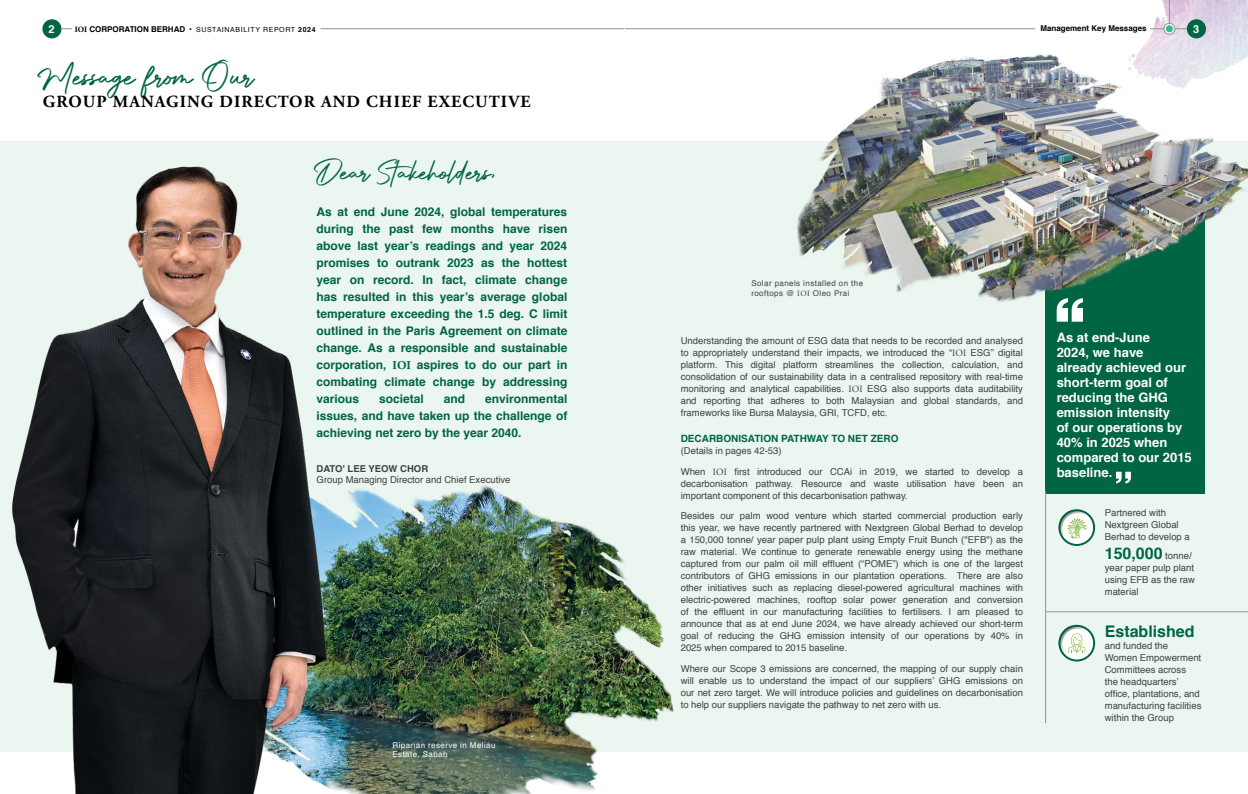
<style>
.page{position:relative;width:1248px;height:794px;background:#fff}
.page>*{position:absolute;margin:0;border:0;box-sizing:border-box;transform-origin:0 0}
.t1{font:40px "Authentic Signature";color:#006543}
.t2{font:35px "Authentic Signature";color:#006543}
.t3{font:700 17px "Adobe Garamond Pro";letter-spacing:.065em;color:#000}
.t4{font:700 16px "Helvetica";color:#006543}
.t5{font:700 13px/15px "Helvetica";color:#fff}
.t6{font:700 12px/17px "Helvetica";color:#006543;text-align:justify}
.t7{font:700 11px "Helvetica";color:#fff}
.t8{font:700 10px "Helvetica";color:#006543}
.t9{font:9.5px/12px "Helvetica";color:#414042;text-align:justify}
.t10{font:700 9.5px "Helvetica";color:#414042}
.t11{font:8px/9.6px "Helvetica";letter-spacing:.05em;color:#414042}
.t12{font:8px/9.6px "Helvetica";letter-spacing:.05em;color:#fff}
.t13{font:700 8px "Helvetica";color:#000}
.t14{font:7px "Helvetica";letter-spacing:.09em;color:#000}
.s1{font-family:"Adobe Garamond Pro";font-weight:700;font-size:8px}
.s2{font-weight:700;font-size:8px}
.s3{font-weight:700}
.s4{font-family:"Adobe Garamond Pro"}
.s5{font-weight:400;font-size:9.5px;color:#414042}
</style>
<div class="page">
<div style="left:0;top:141px;width:1247px;height:610px;background:#eaf6ef"></div>
<div style="left:1045px;top:197px;width:159px;height:297px;background:#006543"></div>
<img style="left:796px;top:54px;width:451px;height:287px">
<img style="left:339px;top:485px;width:345px;height:309px">
<img style="left:0;top:166px;width:339px;height:628px">
<svg style="left:1056px;top:298px;width:26px;height:24px"></svg>
<svg style="left:1116px;top:472px;width:14px;height:11px"></svg>
<hr style="left:1045px;top:611px;width:202px;height:1px;background:#939598">
<hr style="left:1045px;top:491px;width:1px;height:232px;background:#939598">
<svg style="left:1058px;top:509px;width:37px;height:37px"></svg>
<div style="left:1058px;top:509px;width:37px;height:37px;border:4px solid #000;border-radius:50%"></div>
<div style="left:1058px;top:509px;width:36px;height:37px;border:2px solid #006543;border-radius:50%"></div>
<svg style="left:1067px;top:518px;width:19px;height:20px"></svg>
<svg style="left:1058px;top:625px;width:37px;height:36px"></svg>
<div style="left:1058px;top:625px;width:37px;height:36px;border:4px solid #000;border-radius:50%"></div>
<div style="left:1058px;top:625px;width:36px;height:36px;border:2px solid #006543;border-radius:50%"></div>
<svg style="left:1068px;top:633px;width:17px;height:20px"></svg>
<img style="left:1096px;top:0;width:151px;height:111px">
<hr style="left:624px;top:28px;width:411px;height:1px;background:#939598">
<svg style="left:1168px;top:0;width:1px;height:23px"></svg>
<hr style="left:1149px;top:28px;width:39px;height:1px;background:#939598">
<svg style="left:1163px;top:23px;width:11px;height:11px"></svg>
<div style="left:1163px;top:23px;width:11px;height:11px;border:1px solid #939598;border-radius:50%"></div>
<div style="left:1165px;top:25px;width:7px;height:7px;background:#3ab98d;border-radius:50%"></div>
<div style="left:1186px;top:19px;width:19px;height:19px;background:#006543;border-radius:50%"></div>
<hr style="left:320px;top:28px;width:304px;height:1px;background:#939598">
<div style="left:42px;top:19px;width:20px;height:19px;background:#006543;border-radius:50%"></div>
<svg style="left:60px;top:28px;width:12px;height:1px"></svg>
<p class="t7" style="left:49px;top:20px;width:8px">2</p>
<p class="t14" style="left:75px;top:24px;width:242px"><span class="s1">IOI</span> <span class="s2">CORPORATION BERHAD •</span> SUSTAINABILITY REPORT <span class="s3">2024</span></p>
<p class="t13" style="left:1040px;top:21px;width:108px">Management Key Messages</p>
<p class="t7" style="left:1192px;top:20px;width:8px">3</p>
<h1 class="t1" style="left:43px;top:54px;width:212px">Message from Our</h1>
<h3 class="t3" style="left:43px;top:92px;width:489px">GROUP MANAGING DIRECTOR AND CHIEF EXECUTIVE</h3>
<h2 class="t2" style="left:316px;top:153px;width:180px">Dear Stakeholders,</h2>
<p class="t6" style="left:316px;top:203px;width:252px">As at end June 2024, global temperatures during the past few months have risen above last year’s readings and year 2024 promises to outrank 2023 as the hottest year on record. In fact, climate change has resulted in this year’s average global temperature exceeding the 1.5 deg. C limit outlined in the Paris Agreement on climate change. As a responsible and sustainable corporation, <span class="s4">IOI</span> aspires to do our part in combating climate change by addressing various</p>
<p class="t6" style="left:316px;top:390px;width:252px;text-indent:169px">environmental issues, and have taken up the challenge of achieving net zero by the year 2040.</p>
<p class="t6" style="left:379px;top:390px;width:46px">societal</p>
<p class="t6" style="left:444px;top:390px;width:23px">and</p>
<p class="t10" style="left:316px;top:461px;width:113px">DATO' LEE YEOW CHOR</p>
<p class="t9" style="left:316px;top:474px;width:195px">Group Managing Director and Chief Executive</p>
<p class="t12" style="left:392px;top:740px;width:104px">Riparian reserve in Meliau<br>Estate, Sabah</p>
<p class="t11" style="left:751px;top:279px;width:113px">Solar panels installed on the rooftops @ <span class="s4">IOI</span> Oleo Prai</p>
<p class="t9" style="left:680px;top:335px;width:344px">Understanding the amount of ESG data that needs to be recorded and analysed to appropriately understand their impacts, we introduced the “<span class="s4">IOI</span> ESG” digital platform. This digital platform streamlines the collection, calculation, and consolidation of our sustainability data in a centralised repository with real-time monitoring and analytical capabilities. <span class="s4">IOI</span> ESG also supports data auditability and reporting that adheres to both Malaysian and global standards, and frameworks like Bursa Malaysia, GRI, TCFD, etc.</p>
<p class="t8" style="left:680px;top:430px;width:109px">DECARBONISATION pathwa</p>
<p class="t8" style="left:822px;top:430px;width:63px">y to Net Zero</p>
<p class="t9" style="left:680px;top:441px;width:344px;line-height:20.5px">(Details in pages 42-53)<br>When <span class="s4">IOI</span> first introduced our CCAi in 2019, we started to develop a</p>
<p class="t9" style="left:680px;top:477px;width:344px">decarbonisation pathway. Resource and waste utilisation have been an important component of this decarbonisation pathway.</p>
<p class="t9" style="left:680px;top:510px;width:344px">Besides our palm wood venture which started commercial production early this year, we have recently partnered with Nextgreen Global Berhad to develop a 150,000 tonne/ year paper pulp plant using Empty Fruit Bunch ("EFB") as the raw material. We continue to generate renewable energy using the methane captured from our palm oil mill effluent (“POME”) which is one of the largest contributors of GHG emissions in our plantation operations. There are also other initiatives such as replacing diesel-powered agricultural machines with electric-powered machines, rooftop solar power generation and conversion of the effluent in our manufacturing facilities to fertilisers. I am pleased to announce that as at end June 2024, we have already achieved our short-term goal of reducing the GHG emission intensity of our operations by 40% in 2025 when compared to 2015 baseline.</p>
<p class="t9" style="left:680px;top:662px;width:344px">Where our Scope 3 emissions are concerned, the mapping of our supply chain will enable us to understand the impact of our suppliers’ GHG emissions on our net zero target. We will introduce policies and guidelines on decarbonisation to help our suppliers navigate the pathway to net zero with us.</p>
<h3 class="t5" style="left:1056px;top:330px;width:137px">As at end-June<br>2024, we have already achieved our short-term goal of reducing the GHG emission intensity<br>of our operations by<br>40% in 2025 when compared to our 2015 baseline.</h3>
<p class="t9" style="left:1104px;top:506px;width:87px;text-align:left">Partnered with<br>Nextgreen Global<br>Berhad to develop a</p>
<h3 class="t4" style="left:1104px;top:540px;width:88px">150,000 <span class="s5">tonne/</span></h3>
<p class="t9" style="left:1104px;top:561px;width:92px">year paper pulp plant using EFB as the raw material</p>
<h3 class="t4" style="left:1104px;top:618px;width:91px">Established</h3>
<p class="t9" style="left:1104px;top:640px;width:98px;text-align:left">and funded the<br>Women Empowerment<br>Committees across the headquarters’ office, plantations, and manufacturing facilities within the Group</p>
</div>
